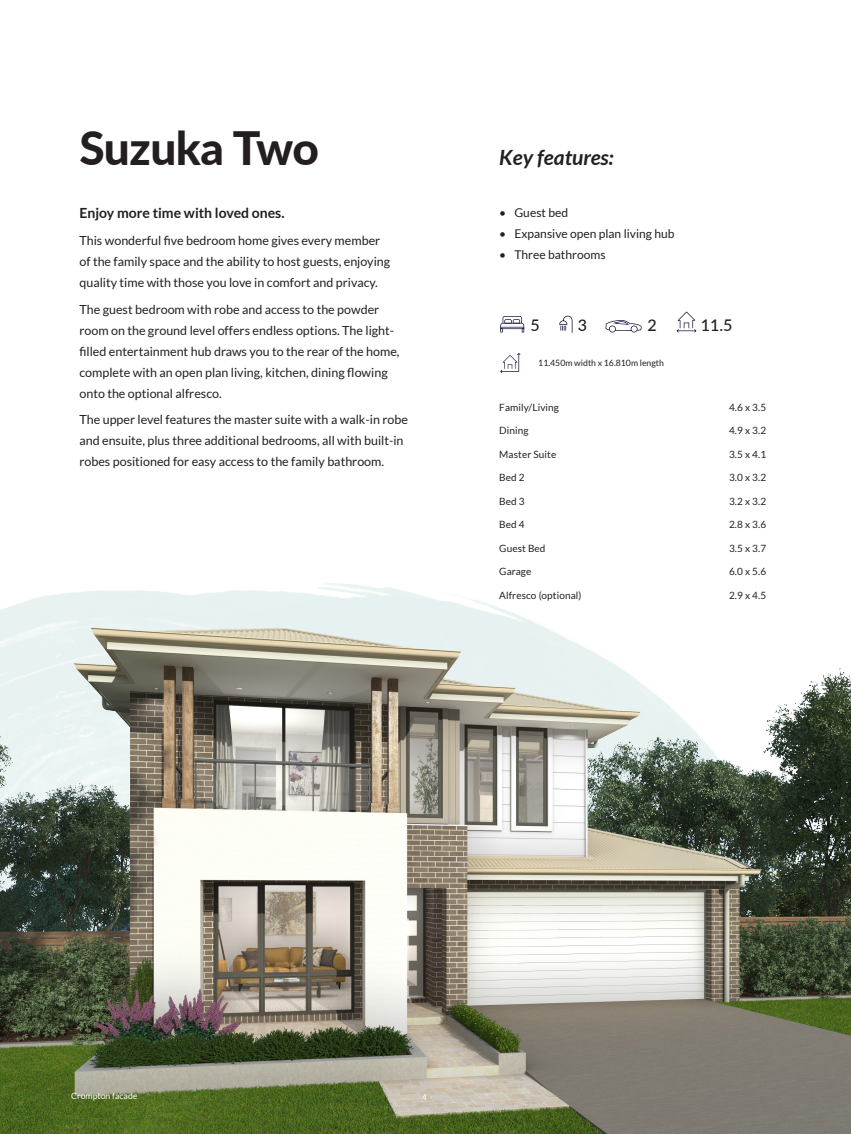
<style>
.page{position:relative;width:851px;height:1134px;background:#fff}
.page>*{position:absolute;margin:0;border:0;box-sizing:border-box;transform-origin:0 0}
.House_Name{font:800 46px "Lato";letter-spacing:-.01em;color:#231f20}
.Key_features{font:italic 700 21px "Lato";color:#231f20}
.House_Icon_Numbers{font:500 16.1px "Lato";color:#231f20}
.House_Icon_Numbers-2{font:500 16px "Lato";color:#231f20}
.House_description_header{font:700 14px "Lato";color:#231f20}
.House_Description{font:12.5px/21px "Lato";color:#231f20}
.Key_features_bullets{font:12.1px "Lato";color:#231f20}
.Table_Copy{font:10px "Lato";letter-spacing:.01em;color:#231f20}
.width_x_length{font:8.7px "Lato";color:#231f20}
.Small_Copy_White{font:8.7px "Lato";color:#fff}
.Pages_number{font:600 8px "Lato";color:#fff}
</style>
<div class="page">
<img style="left:0;top:584px;width:850px;height:550px">
<svg style="left:500px;top:353px;width:20px;height:20px"></svg>
<svg style="left:676px;top:312px;width:20px;height:20px"></svg>
<svg style="left:500px;top:316px;width:24px;height:16px"></svg>
<svg style="left:559px;top:315px;width:13px;height:18px"></svg>
<svg style="left:605px;top:320px;width:36px;height:12px"></svg>
<p class="House_Name" style="left:79px;top:114px;width:241px">Suzuka Two</p>
<p class="House_description_header" style="left:79px;top:205px;width:206px">Enjoy more time with loved ones.</p>
<p class="House_Description" style="left:79px;top:230px;width:312px">This wonderful five bedroom home gives every member of the family space and the ability to host guests, enjoying quality time with those you love in comfort and privacy.</p>
<p class="House_Description" style="left:79px;top:298px;width:321px">The guest bedroom with robe and access to the powder room on the ground level offers endless options. The light&shy;filled entertainment hub draws you to the rear of the home, complete with an open plan living, kitchen, dining flowing onto the optional alfresco.</p>
<p class="House_Description" style="left:79px;top:409px;width:330px">The upper level features the master suite with a walk-in robe and ensuite, plus three additional bedrooms, all with built-in robes positioned for easy access to the family bathroom.</p>
<p class="Key_features" style="left:499px;top:145px;width:116px">Key features:</p>
<p class="Key_features_bullets" style="left:499px;top:206px;width:70px">• Guest bed</p>
<p class="Key_features_bullets" style="left:499px;top:227px;width:177px">• Expansive open plan living hub</p>
<p class="Key_features_bullets" style="left:499px;top:248px;width:108px">• Three bathrooms</p>
<p class="House_Icon_Numbers-2" style="left:530px;top:314px;width:11px">5</p>
<p class="House_Icon_Numbers-2" style="left:578px;top:314px;width:11px">3</p>
<p class="House_Icon_Numbers" style="left:647px;top:314px;width:11px">2</p>
<p class="House_Icon_Numbers" style="left:700px;top:314px;width:33px">11.5</p>
<p class="width_x_length" style="left:538px;top:358px;width:127px">11.450m width x 16.810m length</p>
<p class="Table_Copy" style="left:499px;top:401px;width:61px">Family/Living</p>
<p class="Table_Copy" style="left:729px;top:401px;width:39px">4.6 x 3.5</p>
<p class="Table_Copy" style="left:499px;top:425px;width:31px">Dining</p>
<p class="Table_Copy" style="left:729px;top:425px;width:39px">4.9 x 3.2</p>
<p class="Table_Copy" style="left:499px;top:448px;width:59px">Master Suite</p>
<p class="Table_Copy" style="left:729px;top:448px;width:39px">3.5 x 4.1</p>
<p class="Table_Copy" style="left:499px;top:472px;width:27px">Bed 2</p>
<p class="Table_Copy" style="left:729px;top:472px;width:39px">3.0 x 3.2</p>
<p class="Table_Copy" style="left:499px;top:495px;width:27px">Bed 3</p>
<p class="Table_Copy" style="left:729px;top:495px;width:39px">3.2 x 3.2</p>
<p class="Table_Copy" style="left:499px;top:519px;width:27px">Bed 4</p>
<p class="Table_Copy" style="left:729px;top:519px;width:39px">2.8 x 3.6</p>
<p class="Table_Copy" style="left:499px;top:543px;width:48px">Guest Bed</p>
<p class="Table_Copy" style="left:729px;top:543px;width:39px">3.5 x 3.7</p>
<p class="Table_Copy" style="left:499px;top:566px;width:34px">Garage</p>
<p class="Table_Copy" style="left:729px;top:566px;width:39px">6.0 x 5.6</p>
<p class="Table_Copy" style="left:499px;top:590px;width:84px">Alfresco (optional)</p>
<p class="Table_Copy" style="left:729px;top:590px;width:39px">2.9 x 4.5</p>
<p class="Small_Copy_White" style="left:71px;top:1091px;width:68px">Crompton facade</p>
<p class="Pages_number" style="left:422px;top:1092px;width:6px">4</p>
</div>
